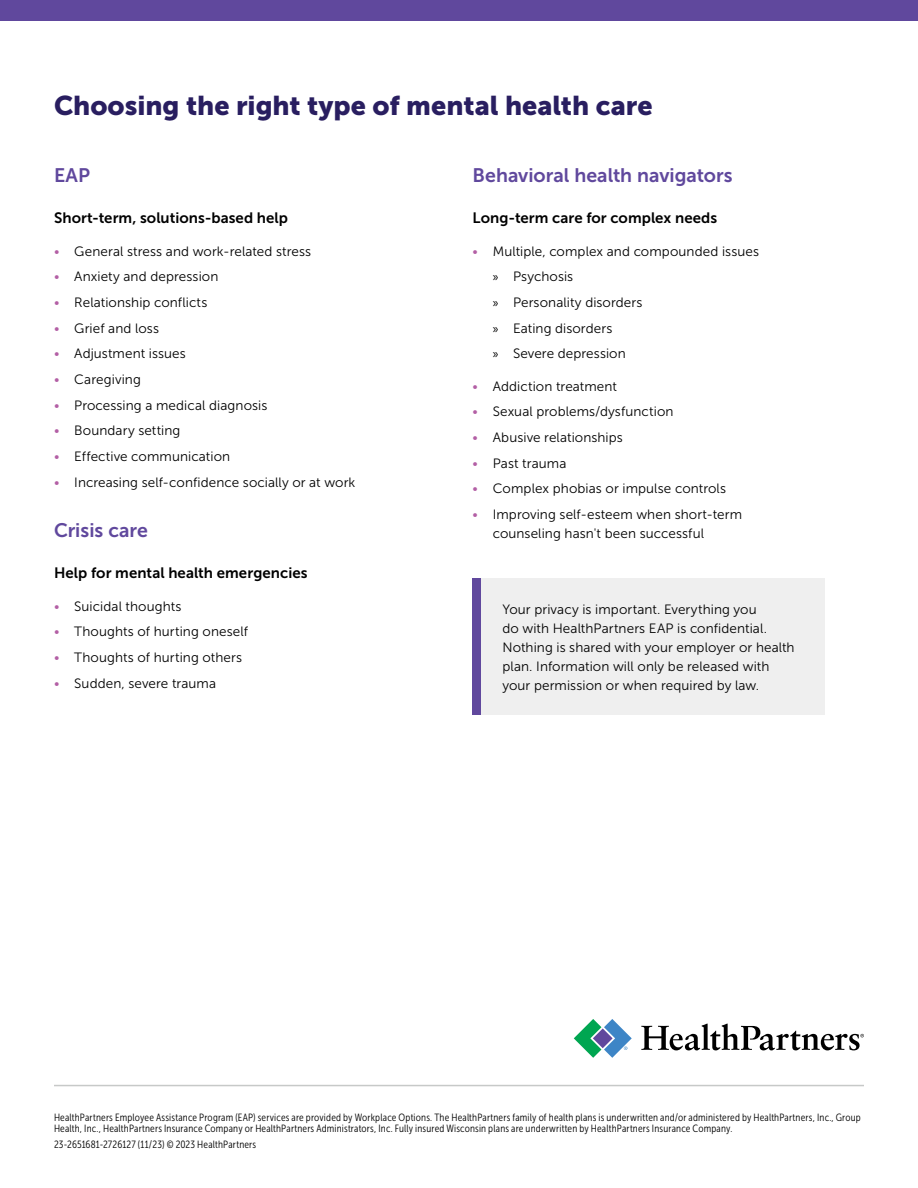
<style>
.page{position:relative;width:918px;height:1188px;background:#fff}
.page>*{position:absolute;margin:0;border:0;box-sizing:border-box;transform-origin:0 0}
.Flyer_H2__Subhead_1{font:27px "Museo Sans 900";color:#291e60}
.Flyer_H2__Subhead_1-2{font:19.5px "Museo Sans 700";color:#60489d}
.Flyer_H3__Subhead_2{font:15px "Museo Sans 700";letter-spacing:.005em;color:#000}
.Flyer_Tip_Callout_BOX{font:13.5px/18.9px "Museo Sans 300";letter-spacing:.005em;color:#000}
.Legal_Job__Asterisk{font:10.5px/10.5px "Museo Sans Cond 300";letter-spacing:.02em;color:#000}
.s1{color:#b35fa5}
.s2{font-family:"Myriad Pro"}
</style>
<div class="page">
<div style="left:0;top:0;width:918px;height:20px;background:#60489d"></div>
<div style="left:481px;top:578px;width:344px;height:137px;background:#efefef"></div>
<div style="left:472px;top:578px;width:9px;height:137px;background:#60489d"></div>
<hr style="left:54px;top:1085px;width:810px;height:1px;background:#c7c9c8">
<svg style="left:574px;top:1019px;width:58px;height:39px"></svg>
<svg style="left:641px;top:1024px;width:223px;height:26px"></svg>
<h2 class="Flyer_H2__Subhead_1" style="left:54px;top:90px;width:600px">Choosing the right type of mental health care</h2>
<h2 class="Flyer_H2__Subhead_1-2" style="left:54px;top:165px;width:38px">EAP</h2>
<h3 class="Flyer_H3__Subhead_2" style="left:54px;top:210px;width:236px">Short-term, solutions-based help</h3>
<p class="Flyer_Tip_Callout_BOX" style="left:54px;top:242px;width:259px"><span class="s1">•</span> General stress and work-related stress</p>
<p class="Flyer_Tip_Callout_BOX" style="left:54px;top:267px;width:166px"><span class="s1">•</span> Anxiety and depression</p>
<p class="Flyer_Tip_Callout_BOX" style="left:54px;top:293px;width:155px"><span class="s1">•</span> Relationship conflicts</p>
<p class="Flyer_Tip_Callout_BOX" style="left:54px;top:319px;width:107px"><span class="s1">•</span> Grief and loss</p>
<p class="Flyer_Tip_Callout_BOX" style="left:54px;top:344px;width:133px"><span class="s1">•</span> Adjustment issues</p>
<p class="Flyer_Tip_Callout_BOX" style="left:54px;top:370px;width:88px"><span class="s1">•</span> Caregiving</p>
<p class="Flyer_Tip_Callout_BOX" style="left:54px;top:396px;width:215px"><span class="s1">•</span> Processing a medical diagnosis</p>
<p class="Flyer_Tip_Callout_BOX" style="left:54px;top:421px;width:128px"><span class="s1">•</span> Boundary setting</p>
<p class="Flyer_Tip_Callout_BOX" style="left:54px;top:447px;width:178px"><span class="s1">•</span> Effective communication</p>
<p class="Flyer_Tip_Callout_BOX" style="left:54px;top:473px;width:303px"><span class="s1">•</span> Increasing self-confidence socially or at work</p>
<h2 class="Flyer_H2__Subhead_1-2" style="left:54px;top:519px;width:95px">Crisis care</h2>
<h3 class="Flyer_H3__Subhead_2" style="left:54px;top:565px;width:255px">Help for mental health emergencies</h3>
<p class="Flyer_Tip_Callout_BOX" style="left:54px;top:597px;width:129px"><span class="s1">•</span> Suicidal thoughts</p>
<p class="Flyer_Tip_Callout_BOX" style="left:54px;top:622px;width:196px"><span class="s1">•</span> Thoughts of hurting oneself</p>
<p class="Flyer_Tip_Callout_BOX" style="left:54px;top:648px;width:190px"><span class="s1">•</span> Thoughts of hurting others</p>
<p class="Flyer_Tip_Callout_BOX" style="left:54px;top:674px;width:164px"><span class="s1">•</span> Sudden, severe trauma</p>
<h2 class="Flyer_H2__Subhead_1-2" style="left:472px;top:165px;width:262px">Behavioral health navigators</h2>
<h3 class="Flyer_H3__Subhead_2" style="left:472px;top:210px;width:246px">Long-term care for complex needs</h3>
<p class="Flyer_Tip_Callout_BOX" style="left:472px;top:242px;width:288px"><span class="s1">•</span> Multiple, complex and compounded issues</p>
<p class="Flyer_Tip_Callout_BOX" style="left:493px;top:267px;width:82px"><span class="s2">»</span> Psychosis</p>
<p class="Flyer_Tip_Callout_BOX" style="left:493px;top:293px;width:151px"><span class="s2">»</span> Personality disorders</p>
<p class="Flyer_Tip_Callout_BOX" style="left:493px;top:319px;width:121px"><span class="s2">»</span> Eating disorders</p>
<p class="Flyer_Tip_Callout_BOX" style="left:493px;top:344px;width:135px"><span class="s2">»</span> Severe depression</p>
<p class="Flyer_Tip_Callout_BOX" style="left:472px;top:377px;width:146px"><span class="s1">•</span> Addiction treatment</p>
<p class="Flyer_Tip_Callout_BOX" style="left:472px;top:402px;width:203px"><span class="s1">•</span> Sexual problems/dysfunction</p>
<p class="Flyer_Tip_Callout_BOX" style="left:472px;top:428px;width:152px"><span class="s1">•</span> Abusive relationships</p>
<p class="Flyer_Tip_Callout_BOX" style="left:472px;top:454px;width:95px"><span class="s1">•</span> Past trauma</p>
<p class="Flyer_Tip_Callout_BOX" style="left:472px;top:479px;width:255px"><span class="s1">•</span> Complex phobias or impulse controls</p>
<p class="Flyer_Tip_Callout_BOX" style="left:493px;top:505px;width:251px;text-indent:-20px"><span class="s1">•</span> Improving self-esteem when short-term counseling hasn't been successful</p>
<p class="Flyer_Tip_Callout_BOX" style="left:502px;top:600px;width:294px">Your privacy is important. Everything you<br>do with HealthPartners EAP is confidential.<br>Nothing is shared with your employer or health plan. Information will only be released with your permission or when required by law.</p>
<p class="Legal_Job__Asterisk" style="left:54px;top:1112px;width:808px">HealthPartners Employee Assistance Program (EAP) services are provided by Workplace Options. The HealthPartners family of health plans is underwritten and/or administered by HealthPartners, Inc., Group<br>Health, Inc., HealthPartners Insurance Company or HealthPartners Administrators, Inc. Fully insured Wisconsin plans are underwritten by HealthPartners Insurance Company.</p>
<p class="Legal_Job__Asterisk" style="left:54px;top:1139px;width:204px">23-2651681-2726127 (11/23) © 2023 HealthPartners</p>
</div>
